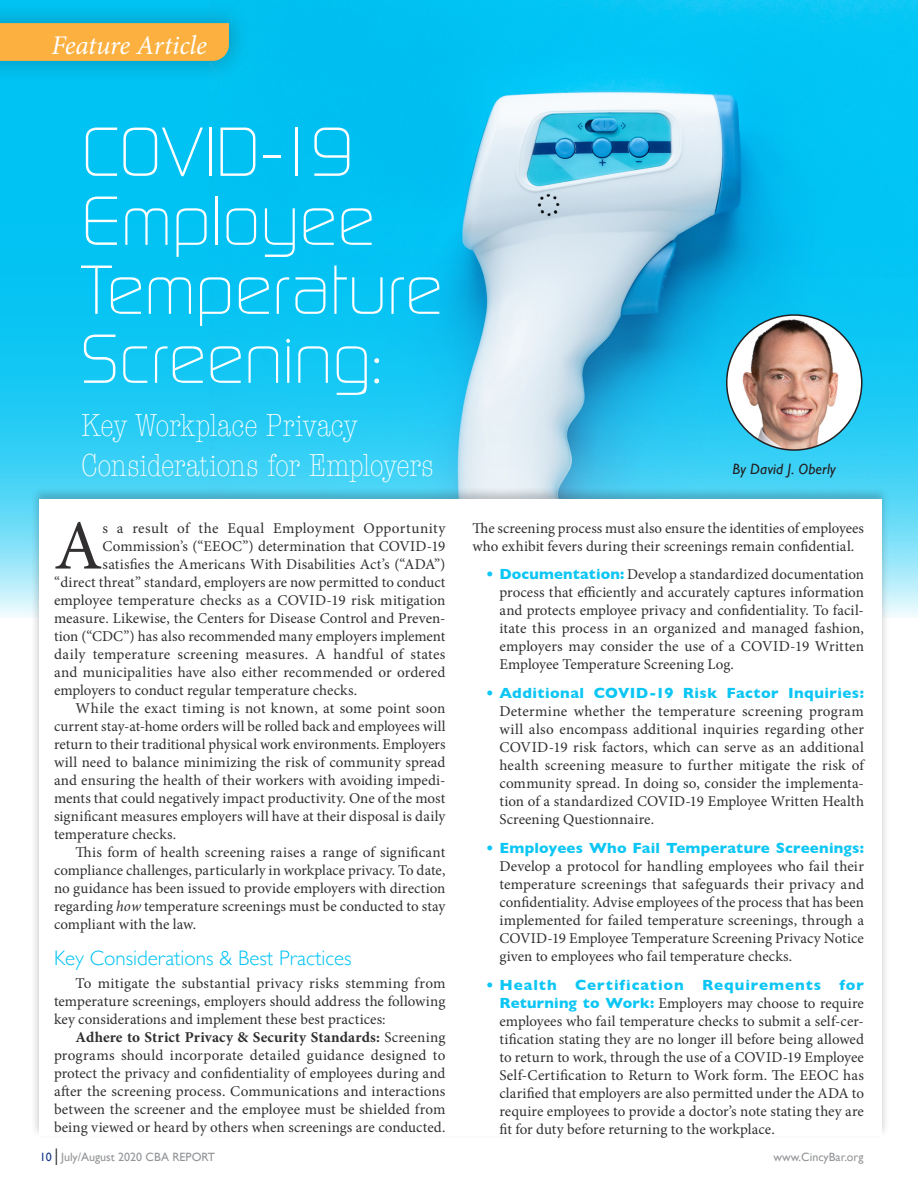
<style>
.page{position:relative;width:918px;height:1188px;background:#fff}
.page>*{position:absolute;margin:0;border:0;box-sizing:border-box;transform-origin:0 0}
.Body{font:70.35px "Minion Pro";color:#312f30}
.Body-2{font:300 69px "Continuum";letter-spacing:-.01em;color:#fff}
.Body-3{font:300 condensed 33px "American Typewriter";letter-spacing:-.01em;color:#fff}
.t1{font:italic 27px "Minion Pro";letter-spacing:-.01em;color:#fff}
.Story_Sub{font:300 21px "Gill Sans";color:#00c3f3}
.Body-4{font:15px/18px "Minion Pro";letter-spacing:.005em;color:#312f30;text-align:justify}
.Author_tag{font:italic 15px "Gill Sans";letter-spacing:.01em;color:#231f20}
.t2{font:12px "Gill Sans";color:#939598}
.s1{font-style:italic}
.s2{font-weight:700}
.s3{font-family:"Gill Sans";font-weight:700;color:#0dc6f4}
.s4{color:#153889}
.s5{font-size:24px;color:#231f20}
</style>
<div class="page">
<svg style="left:0;top:0;width:210px;height:616px;background:#14c7f3"></svg>
<img style="left:210px;top:0;width:708px;height:616px">
<div style="left:31px;top:486px;width:859px;height:653px;background:#231f20;opacity:.25"></div>
<div style="left:39px;top:500px;width:842px;height:636px;background:#fff"></div>
<img style="left:727px;top:315px;width:135px;height:135px;border-radius:67px">
<div style="left:0;top:1px;width:252px;height:82px;background:#231f20;opacity:.25"></div>
<div style="left:0;top:23px;width:229px;height:38px;background:#fbb03f"></div>
<h3 class="t1" style="left:52px;top:27px;width:157px">Feature Article</h3>
<p class="Body-2" style="left:81px;top:110px;width:275px">COVID-19</p>
<p class="Body-2" style="left:81px;top:179px;width:295px">Employee</p>
<p class="Body-2" style="left:81px;top:248px;width:363px">Temperature</p>
<p class="Body-2" style="left:81px;top:317px;width:302px">Screening:</p>
<p class="Body-3" style="left:81px;top:403px;width:278px">Key Workplace Privacy</p>
<p class="Body-3" style="left:81px;top:443px;width:354px">Considerations for Employers</p>
<p class="Body" style="left:54px;top:499px;width:50px">A</p>
<p class="Body-4" style="left:103px;top:519px;width:344px">s a result of the Equal Employment Opportunity</p>
<p class="Body-4" style="left:103px;top:537px;width:344px">Commission’s (“EEOC”) determination that COVID-19</p>
<p class="Body-4" style="left:103px;top:555px;width:344px">satisfies the Americans With Disabilities Act’s (“ADA”)</p>
<p class="Body-4" style="left:54px;top:573px;width:393px">“direct threat” standard, employers are now permitted to conduct</p>
<p class="Body-4" style="left:54px;top:591px;width:393px">employee temperature checks as a COVID-19 risk mitigation</p>
<p class="Body-4" style="left:54px;top:609px;width:393px">measure. Likewise, the Centers for Disease Control and Preven-</p>
<p class="Body-4" style="left:54px;top:627px;width:393px">tion (“CDC”) has also recommended many employers implement</p>
<p class="Body-4" style="left:54px;top:645px;width:393px">daily temperature screening measures. A handful of states</p>
<p class="Body-4" style="left:54px;top:663px;width:393px">and municipalities have also either recommended or ordered</p>
<p class="Body-4" style="left:54px;top:681px;width:305px">employers to conduct regular temperature checks.</p>
<p class="Body-4" style="left:54px;top:699px;width:393px;text-indent:22px">While the exact timing is not known, at some point soon current stay-at-home orders will be rolled back and employees will return to their traditional physical work environments. Employers will need to balance minimizing the risk of community spread and ensuring the health of their workers with avoiding impedi&shy;ments that could negatively impact productivity. One of the most significant measures employers will have at their disposal is daily temperature checks.</p>
<p class="Body-4" style="left:54px;top:843px;width:393px;text-indent:22px">This form of health screening raises a range of significant compliance challenges, particularly in workplace privacy. To date, no guidance has been issued to provide employers with direction regarding <span class="s1">how</span> temperature screenings must be conducted to stay compliant with the law.</p>
<p class="Story_Sub" style="left:54px;top:941px;width:299px">Key Considerations &amp; Best Practices</p>
<p class="Body-4" style="left:54px;top:974px;width:393px;text-indent:22px">To mitigate the substantial privacy risks stemming from temperature screenings, employers should address the following key considerations and implement these best practices:</p>
<p class="Body-4" style="left:54px;top:1028px;width:393px;text-indent:22px"><span class="s2">Adhere to Strict Privacy &amp; Security Standards:</span> Screening programs should incorporate detailed guidance designed to protect the privacy and confidentiality of employees during and after the screening process. Communications and interactions between the screener and the employee must be shielded from being viewed or heard by others when screenings are conducted.</p>
<p class="Author_tag" style="left:733px;top:460px;width:105px">By David J. Oberly</p>
<p class="Body-4" style="left:472px;top:519px;width:393px">The screening process must also ensure the identities of employees who exhibit fevers during their screenings remain confidential.</p>
<p class="Body-4" style="left:500px;top:566px;width:366px;text-indent:-14px"><span class="s3">• Documentation:</span> Develop a standardized documentation process that efficiently and accurately captures information and protects employee privacy and confidentiality. To facil&shy;itate this process in an organized and managed fashion, employers may consider the use of a COVID-19 Written Employee Temperature Screening Log.</p>
<p class="Body-4" style="left:500px;top:684px;width:366px;text-indent:-14px"><span class="s3">• Additional COVID-19 Risk Factor Inquiries:<br></span>Determine whether the temperature screening program will also encompass additional inquiries regarding other COVID-19 risk factors, which can serve as an additional health screening measure to further mitigate the risk of community spread. In doing so, consider the implementa&shy;tion of a standardized COVID-19 Employee Written Health Screening Questionnaire.</p>
<p class="Body-4" style="left:500px;top:839px;width:366px;text-indent:-14px"><span class="s3">• Employees Who Fail Temperature Screenings:<br></span>Develop a protocol for handling employees who fail their temperature screenings that safeguards their privacy and confidentiality. Advise employees of the process that has been implemented for failed temperature screenings, through a COVID-19 Employee Temperature Screening Privacy Notice given to employees who fail temperature checks.</p>
<p class="Body-4" style="left:500px;top:976px;width:366px;text-indent:-14px"><span class="s3">• Health Certification Requirements for Returning to Work:</span> Employers may choose to require employees who fail temperature checks to submit a self-cer&shy;tification stating they are no longer ill before being allowed to return to work, through the use of a COVID-19 Employee Self-Certification to Return to Work form. The EEOC has clarified that employers are also permitted under the ADA to require employees to provide a doctor’s note stating they are fit for duty before returning to the workplace.</p>
<p class="t2" style="left:40px;top:1150px;width:177px"><span class="s4">10</span> <span class="s5">l</span> July/August 2020 CBA REPORT</p>
<p class="t2" style="left:773px;top:1150px;width:91px">www.CincyBar.org</p>
</div>
